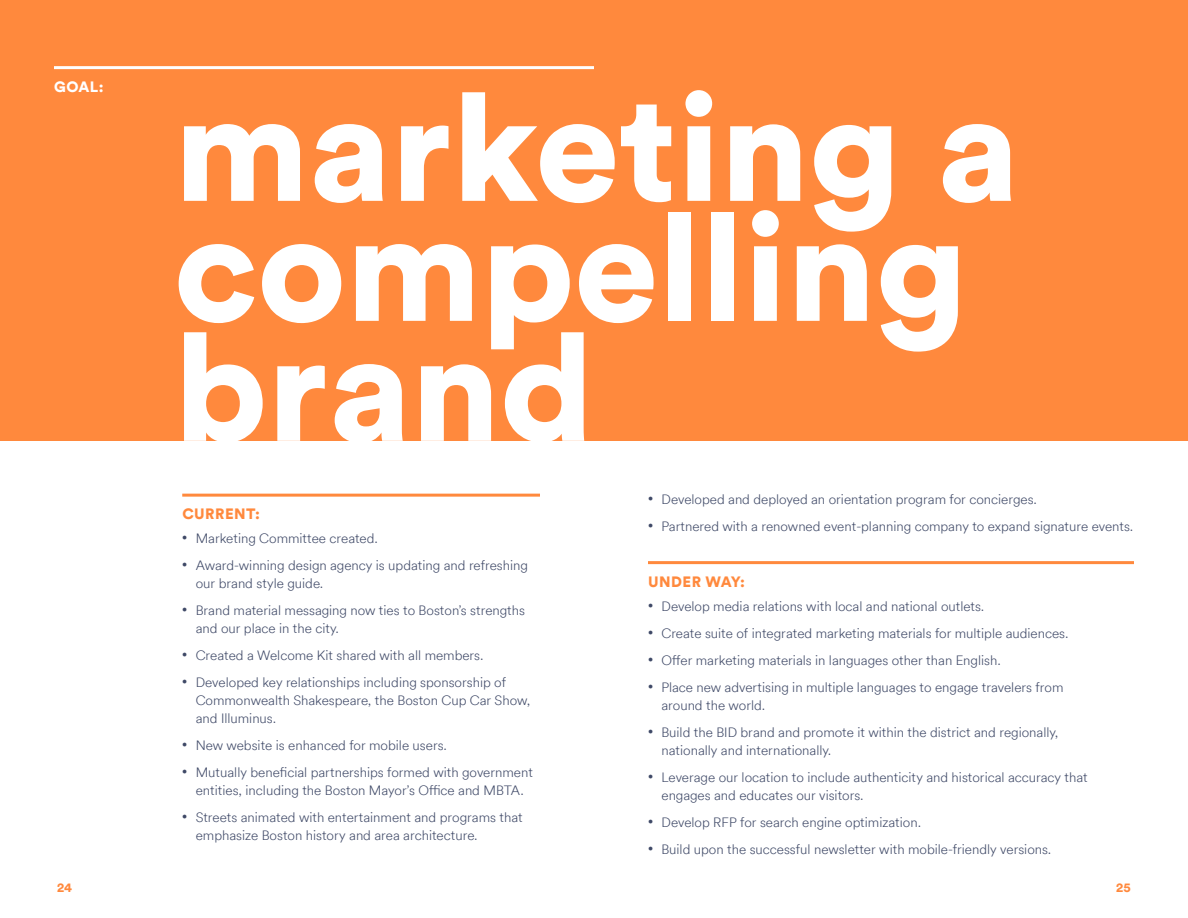
<style>
.page{position:relative;width:1188px;height:918px;background:#fff}
.page>*{position:absolute;margin:0;border:0;box-sizing:border-box;transform-origin:0 0}
.big_headline{font:900 150px/120px "Circular Air";color:#fff}
.Number_sections_PMS{font:900 15px "Circular Air";letter-spacing:.03em;color:#ff893d}
.Number_sections_PMS-2{font:900 15px "Circular Air";color:#fff}
.t1{font:300 13.5px/18px "Circular Air";color:#3f4967}
.page_number{font:900 12px "Circular Air";color:#ff893d}
</style>
<div class="page">
<div style="left:0;top:0;width:1188px;height:441px;background:#ff893d"></div>
<hr style="left:182px;top:494px;width:358px;height:3px;background:#ff893d">
<hr style="left:648px;top:561px;width:486px;height:3px;background:#ff893d">
<hr style="left:54px;top:66px;width:540px;height:3px;background:#fff">
<p class="Number_sections_PMS-2" style="left:54px;top:76px;width:51px">GOAL:</p>
<p class="big_headline" style="left:174px;top:82px;width:847px">marketing a</p>
<p class="big_headline" style="left:174px;top:202px;width:795px">compelling brand</p>
<p class="Number_sections_PMS" style="left:182px;top:503px;width:79px">CURRENT:</p>
<p class="t1" style="left:182px;top:529px;width:197px"><sup>•</sup> Marketing Committee created.</p>
<p class="t1" style="left:196px;top:556px;width:334px;text-indent:-14px"><sup>•</sup> Award-winning design agency is updating and refreshing our brand style guide.</p>
<p class="t1" style="left:196px;top:601px;width:331px;text-indent:-14px"><sup>•</sup> Brand material messaging now ties to Boston’s strengths and our place in the city.</p>
<p class="t1" style="left:182px;top:646px;width:303px"><sup>•</sup> Created a Welcome Kit shared with all members.</p>
<p class="t1" style="left:196px;top:673px;width:336px;text-indent:-14px"><sup>•</sup> Developed key relationships including sponsorship of<br>Commonwealth Shakespeare, the Boston Cup Car Show, and Illuminus.</p>
<p class="t1" style="left:182px;top:736px;width:266px"><sup>•</sup> New website is enhanced for mobile users.</p>
<p class="t1" style="left:182px;top:763px;width:352px;text-align:center"><sup>•</sup> Mutually beneficial partnerships formed with government entities, including the Boston Mayor’s Office and MBTA.</p>
<p class="t1" style="left:196px;top:808px;width:328px;text-indent:-14px"><sup>•</sup> Streets animated with entertainment and programs that emphasize Boston history and area architecture.</p>
<p class="t1" style="left:648px;top:490px;width:391px"><sup>•</sup> Developed and deployed an orientation program for concierges.</p>
<p class="t1" style="left:648px;top:517px;width:487px"><sup>•</sup> Partnered with a renowned event-planning company to expand signature events.</p>
<p class="Number_sections_PMS" style="left:648px;top:571px;width:98px">UNDER WAY:</p>
<p class="t1" style="left:648px;top:596px;width:338px"><sup>•</sup> Develop media relations with local and national outlets.</p>
<p class="t1" style="left:648px;top:623px;width:422px"><sup>•</sup> Create suite of integrated marketing materials for multiple audiences.</p>
<p class="t1" style="left:648px;top:650px;width:354px"><sup>•</sup> Offer marketing materials in languages other than English.</p>
<p class="t1" style="left:662px;top:677px;width:403px;text-indent:-14px"><sup>•</sup> Place new advertising in multiple languages to engage travelers from around the world.</p>
<p class="t1" style="left:662px;top:722px;width:398px;text-indent:-14px"><sup>•</sup> Build the BID brand and promote it within the district and regionally, nationally and internationally.</p>
<p class="t1" style="left:662px;top:767px;width:428px;text-indent:-14px"><sup>•</sup> Leverage our location to include authenticity and historical accuracy that engages and educates our visitors.</p>
<p class="t1" style="left:648px;top:812px;width:275px"><sup>•</sup> Develop RFP for search engine optimization.</p>
<p class="t1" style="left:648px;top:839px;width:405px"><sup>•</sup> Build upon the successful newsletter with mobile-friendly versions.</p>
<p class="page_number" style="left:57px;top:879px;width:16px">24</p>
<p class="page_number" style="left:1116px;top:879px;width:16px">25</p>
</div>
